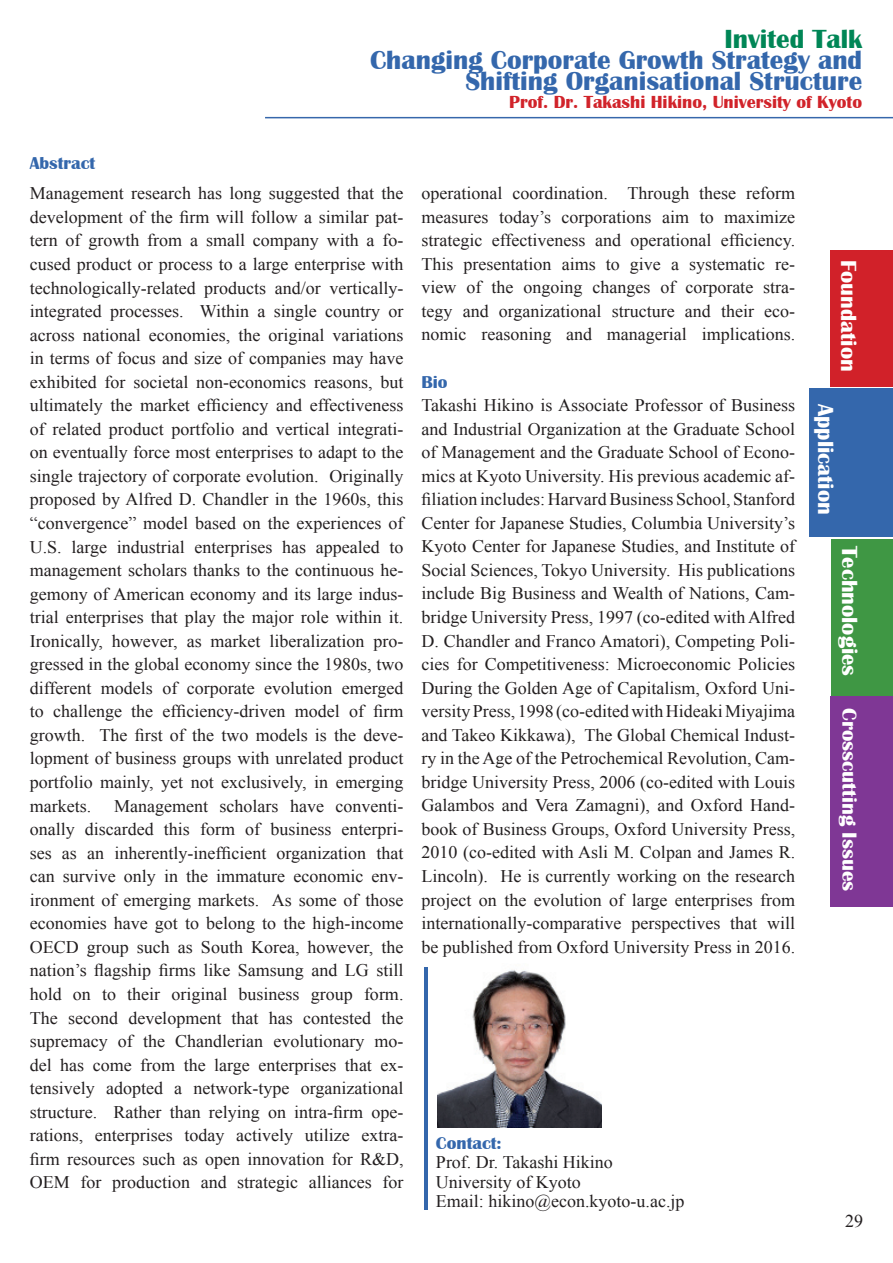
<style>
.page{position:relative;width:893px;height:1263px;background:#fff}
.page>*{position:absolute;margin:0;border:0;box-sizing:border-box;transform-origin:0 0}
.t1{font:700 27px/21px "Britannic";color:#3467ac;text-align:right}
.t2{font:700 27px "Britannic";color:#008656}
.t3{font:700 22.5px "Britannic";color:#fff}
.t4{font:700 21px "Britannic";color:#fff}
.t5{font:700 18px "Britannic";color:#d1232a}
.t6{font:18px "Times New Roman";color:#231f20}
.t7{font:17.7px/23.5px "Times New Roman";color:#231f20;text-align:justify}
.t8{font:700 17.7px "Britannic";color:#3467ac}
</style>
<div class="page">
<hr style="left:265px;top:117px;width:628px;height:1px;background:#3667ab">
<div style="left:831px;top:539px;width:62px;height:156px;background:#3f9744"></div>
<div style="left:831px;top:250px;width:62px;height:137px;background:#d12129"></div>
<div style="left:830px;top:697px;width:63px;height:210px;background:#7f3795"></div>
<div style="left:809px;top:389px;width:84px;height:148px;background:#3467ac"></div>
<img style="left:437px;top:970px;width:165px;height:157px">
<hr style="left:425px;top:967px;width:3px;height:242px;background:#3467ac">
<h1 class="t2" style="left:724px;top:24px;width:139px">Invited Talk</h1>
<h1 class="t1" style="left:370px;top:50px;width:494px">Changing Corporate Growth Strategy and<br>Shifting Organisational Structure</h1>
<p class="t5" style="left:509px;top:92px;width:354px">Prof. Dr. Takashi Hikino, University of Kyoto</p>
<p class="t8" style="left:30px;top:153px;width:67px">Abstract</p>
<p class="t7" style="left:30px;top:181px;width:375px">Management research has long suggested that the development of the firm will follow a similar pat&shy;tern of growth from a small company with a fo&shy;cused product or process to a large enterprise with technologically-related products and/or vertically&shy;integrated processes. Within a single country or across national economies, the original variations in terms of focus and size of companies may have exhibited for societal non-economics reasons, but ultimately the market efficiency and effectiveness of related product portfolio and vertical integrati&shy;on eventually force most enterprises to adapt to the single trajectory of corporate evolution. Originally proposed by Alfred D. Chandler in the 1960s, this “convergence” model based on the experiences of U.S. large industrial enterprises has appealed to management scholars thanks to the continuous he&shy;gemony of American economy and its large indus&shy;trial enterprises that play the major role within it.<br>Ironically, however, as market liberalization pro&shy;gressed in the global economy since the 1980s, two different models of corporate evolution emerged to challenge the efficiency-driven model of firm growth. The first of the two models is the deve&shy;lopment of business groups with unrelated product portfolio mainly, yet not exclusively, in emerging markets.</p>
<p class="t7" style="left:30px;top:794px;width:375px;text-indent:84px">Management scholars have conventi&shy;onally discarded this form of business enterpri&shy;ses as an inherently-inefficient organization that can survive only in the immature economic env&shy;ironment of emerging markets. As some of those economies have got to belong to the high-income OECD group such as South Korea, however, the nation’s flagship firms like Samsung and LG still hold on to their original business group form.<br>The second development that has contested the supremacy of the Chandlerian evolutionary mo&shy;del has come from the large enterprises that ex&shy;tensively adopted a network-type organizational structure. Rather than relying on intra-firm ope&shy;rations, enterprises today actively utilize extra&shy;firm resources such as open innovation for R&amp;D, OEM for production and strategic alliances for</p>
<p class="t7" style="left:421px;top:181px;width:375px">operational coordination. Through these reform measures today’s corporations aim to maximize strategic effectiveness and operational efficiency.<br>This presentation aims to give a systematic re&shy;view of the ongoing changes of corporate stra&shy;tegy and organizational structure and their eco&shy;nomic reasoning and managerial implications.</p>
<p class="t8" style="left:421px;top:372px;width:28px">Bio</p>
<p class="t7" style="left:421px;top:393px;width:375px">Takashi Hikino is Associate Professor of Business and Industrial Organization at the Graduate School of Management and the Graduate School of Econo&shy;mics at Kyoto University. His previous academic af&shy;filiation includes: HarvardBusiness School, Stanford Center for Japanese Studies, Columbia University’s Kyoto Center for Japanese Studies, and Institute of Social Sciences, Tokyo University. His publications include Big Business and Wealth of Nations, Cam&shy;bridge University Press, 1997 (co-edited with Alfred D. Chandler and Franco Amatori), Competing Poli&shy;cies for Competitiveness: Microeconomic Policies During the Golden Age of Capitalism, Oxford Uni&shy;versity Press, 1998 (co-edited with Hideaki Miyajima and Takeo Kikkawa), The Global Chemical Indust&shy;ry in the Age of the Petrochemical Revolution, Cam&shy;bridge University Press, 2006 (co-edited with Louis Galambos and Vera Zamagni), and Oxford Hand&shy;book of Business Groups, Oxford University Press, 2010 (co-edited with Asli M. Colpan and James R.<br>Lincoln). He is currently working on the research project on the evolution of large enterprises from internationally-comparative perspectives that will be published from Oxford University Press in 2016.</p>
<p class="t8" style="left:436px;top:1133px;width:67px">Contact:</p>
<p class="t7" style="left:436px;top:1152px;width:250px;line-height:19.5px;text-align:left">Prof. Dr. Takashi Hikino<br>University of Kyoto<br>Email: hikino@econ.kyoto-u.ac.jp</p>
<p class="t3" style="left:861px;top:260px;width:113px;rotate:90deg">Foundation</p>
<p class="t3" style="left:838px;top:404px;width:112px;rotate:90deg">Application</p>
<p class="t3" style="left:862px;top:546px;width:132px;rotate:90deg">Technologies</p>
<p class="t4" style="left:861px;top:708px;width:185px;rotate:90deg">Crosscutting Issues</p>
<p class="t6" style="left:845px;top:1209px;width:19px">29</p>
</div>
